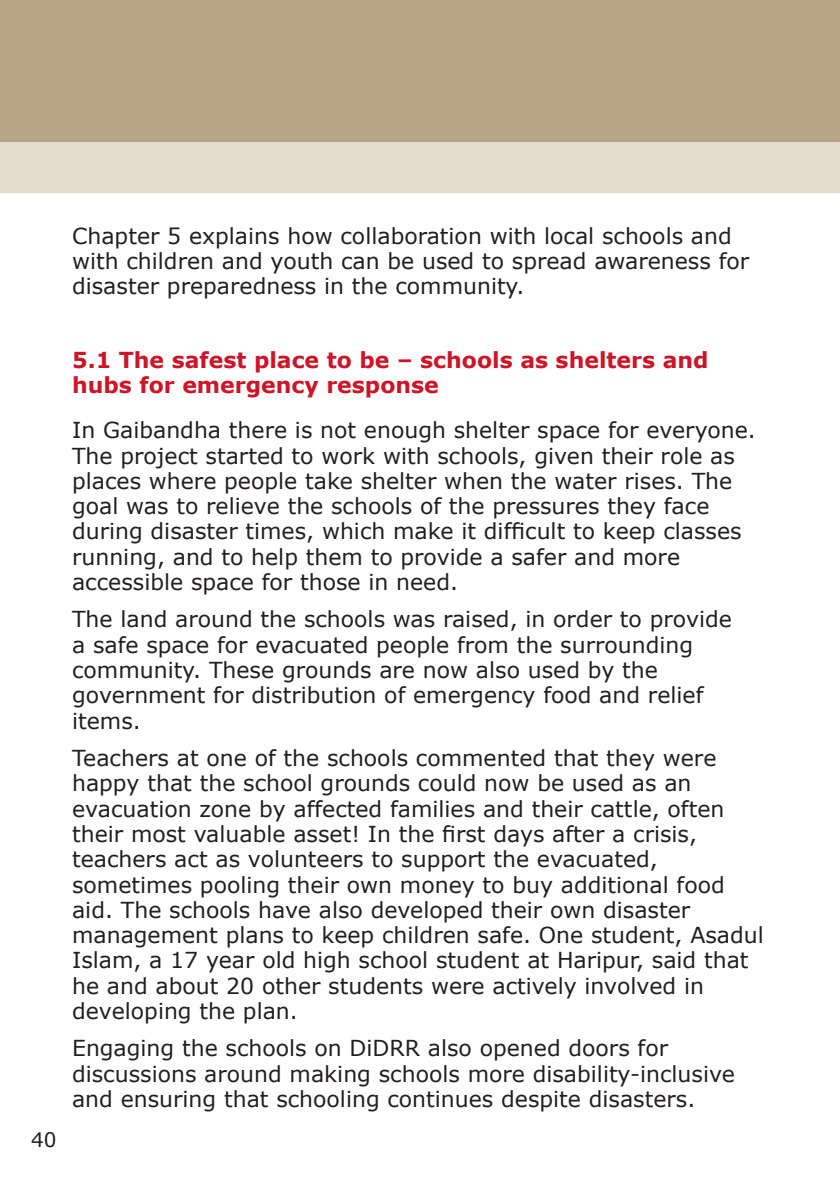
<style>
.page{position:relative;width:840px;height:1191px;background:#fff}
.page>*{position:absolute;margin:0;border:0;box-sizing:border-box;transform-origin:0 0}
.t1{font:22px/25.2px "Verdana";color:#231f20}
.Heading_3{font:700 22px/25.2px "Verdana";color:#cd1527}
.t2{font:20px "Verdana";color:#231f20}
</style>
<div class="page">
<div style="left:0;top:140px;width:839px;height:53px;background:#e3dccf"></div>
<div style="left:0;top:0;width:839px;height:142px;background:#b8a585"></div>
<p class="t1" style="left:72px;top:223px;width:678px">Chapter 5 explains how collaboration with local schools and with children and youth can be used to spread awareness for disaster preparedness in the community.</p>
<p class="t2" style="left:31px;top:1127px;width:27px">40</p>
<h2 class="Heading_3" style="left:72px;top:346px;width:637px">5.1 The safest place to be – schools as shelters and hubs for emergency response</h2>
<p class="t1" style="left:72px;top:418px;width:685px">In Gaibandha there is not enough shelter space for everyone.<br>The project started to work with schools, given their role as places where people take shelter when the water rises. The goal was to relieve the schools of the pressures they face during disaster times, which make it difficult to keep classes running, and to help them to provide a safer and more accessible space for those in need.</p>
<p class="t1" style="left:72px;top:607px;width:661px">The land around the schools was raised, in order to provide a safe space for evacuated people from the surrounding community. These grounds are now also used by the government for distribution of emergency food and relief items.</p>
<p class="t1" style="left:72px;top:745px;width:693px">Teachers at one of the schools commented that they were happy that the school grounds could now be used as an evacuation zone by affected families and their cattle, often their most valuable asset! In the first days after a crisis, teachers act as volunteers to support the evacuated, sometimes pooling their own money to buy additional food aid. The schools have also developed their own disaster management plans to keep children safe. One student, Asadul Islam, a 17 year old high school student at Haripur, said that he and about 20 other students were actively involved in developing the plan.</p>
<p class="t1" style="left:72px;top:1036px;width:664px">Engaging the schools on DiDRR also opened doors for discussions around making schools more disability-inclusive and ensuring that schooling continues despite disasters.</p>
</div>
